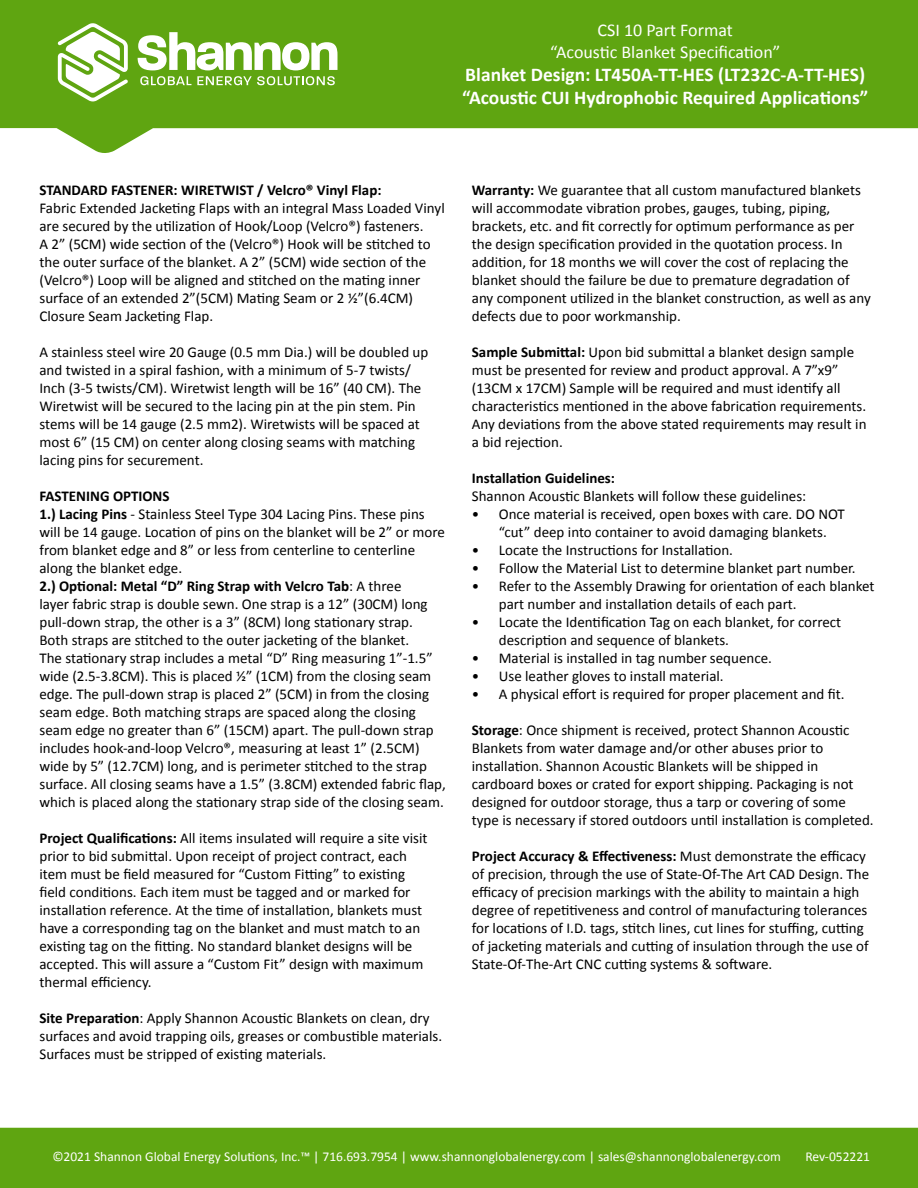
<style>
.page{position:relative;width:918px;height:1188px;background:#fff}
.page>*{position:absolute;margin:0;border:0;box-sizing:border-box;transform-origin:0 0}
.t1{font:700 19.5px/23.4px "Calibri";color:#fff}
.t2{font:18px/21.6px "Calibri";color:#fff;text-align:center}
.t3{font:15px/18px "Calibri";color:#000}
.t4{font:700 15px "Calibri";color:#000}
.t5{font:13.5px "Calibri";color:#fff}
.s1{font-weight:700}
</style>
<div class="page">
<div style="left:0;top:0;width:918px;height:33px;background:#5fa511"></div>
<svg style="left:0;top:33px;width:918px;height:120px;fill:#5fa511"></svg>
<svg style="left:138px;top:32px;width:200px;height:38px"></svg>
<svg style="left:140px;top:76px;width:51px;height:9px"></svg>
<svg style="left:197px;top:76px;width:138px;height:9px"></svg>
<svg style="left:58px;top:23px;width:70px;height:78px"></svg>
<div style="left:0;top:1128px;width:918px;height:60px;background:#5fa511"></div>
<p class="t2" style="left:550px;top:19px;width:232px">CSI 10 Part Format<br>“Acoustic Blanket Specification”</p>
<h1 class="t1" style="left:462px;top:62px;width:408px">Blanket Design: LT450A-TT-HES (LT232C-A-TT-HES) “Acoustic CUI Hydrophobic Required Applications”</h1>
<p class="t4" style="left:39px;top:180px;width:344px">STANDARD FASTENER: WIRETWIST / Velcro® Vinyl Flap:</p>
<p class="t3" style="left:39px;top:199px;width:407px">Fabric Extended Jacketing Flaps with an integral Mass Loaded Vinyl are secured by the utilization of Hook/Loop (Velcro®) fasteners.<br>A 2” (5CM) wide section of the (Velcro®) Hook will be stitched to the outer surface of the blanket. A 2” (5CM) wide section of the (Velcro®) Loop will be aligned and stitched on the mating inner surface of an extended 2”(5CM) Mating Seam or 2 ½”(6.4CM)<br>Closure Seam Jacketing Flap.</p>
<p class="t3" style="left:39px;top:343px;width:390px">A stainless steel wire 20 Gauge (0.5 mm Dia.) will be doubled up and twisted in a spiral fashion, with a minimum of 5-7 twists/ Inch (3-5 twists/CM). Wiretwist length will be 16” (40 CM). The Wiretwist will be secured to the lacing pin at the pin stem. Pin stems will be 14 gauge (2.5 mm2). Wiretwists will be spaced at most 6” (15 CM) on center along closing seams with matching lacing pins for securement.</p>
<p class="t3" style="left:39px;top:487px;width:408px"><span class="s1">FASTENING OPTIONS<br>1.) Lacing Pins</span> - Stainless Steel Type 304 Lacing Pins. These pins will be 14 gauge. Location of pins on the blanket will be 2” or more from blanket edge and 8” or less from centerline to centerline along the blanket edge.<br><span class="s1">2.) Optional: Metal “D” Ring Strap with Velcro Tab</span>: A three<br>layer fabric strap is double sewn. One strap is a 12” (30CM) long pull-down strap, the other is a 3” (8CM) long stationary strap.<br>Both straps are stitched to the outer jacketing of the blanket.<br>The stationary strap includes a metal “D” Ring measuring 1”-1.5” wide (2.5-3.8CM). This is placed ½” (1CM) from the closing seam edge. The pull-down strap is placed 2” (5CM) in from the closing seam edge. Both matching straps are spaced along the closing seam edge no greater than 6” (15CM) apart. The pull-down strap includes hook-and-loop Velcro®, measuring at least 1” (2.5CM) wide by 5” (12.7CM) long, and is perimeter stitched to the strap surface. All closing seams have a 1.5” (3.8CM) extended fabric flap, which is placed along the stationary strap side of the closing seam.</p>
<p class="t3" style="left:39px;top:829px;width:390px"><span class="s1">Project Qualifications:</span> All items insulated will require a site visit prior to bid submittal. Upon receipt of project contract, each item must be field measured for “Custom Fitting” to existing field conditions. Each item must be tagged and or marked for installation reference. At the time of installation, blankets must have a corresponding tag on the blanket and must match to an existing tag on the fitting. No standard blanket designs will be accepted. This will assure a “Custom Fit” design with maximum thermal efficiency.</p>
<p class="t3" style="left:39px;top:1009px;width:404px"><span class="s1">Site Preparation</span>: Apply Shannon Acoustic Blankets on clean, dry surfaces and avoid trapping oils, greases or combustible materials.<br>Surfaces must be stripped of existing materials.</p>
<p class="t3" style="left:472px;top:180px;width:401px"><span class="s1">Warranty:</span> We guarantee that all custom manufactured blankets will accommodate vibration probes, gauges, tubing, piping, brackets, etc. and fit correctly for optimum performance as per the design specification provided in the quotation process. In addition, for 18 months we will cover the cost of replacing the blanket should the failure be due to premature degradation of any component utilized in the blanket construction, as well as any defects due to poor workmanship.</p>
<p class="t3" style="left:472px;top:342px;width:396px"><span class="s1">Sample Submittal:</span> Upon bid submittal a blanket design sample must be presented for review and product approval. A 7”x9” (13CM x 17CM) Sample will be required and must identify all characteristics mentioned in the above fabrication requirements.<br>Any deviations from the above stated requirements may result in a bid rejection.</p>
<p class="t4" style="left:472px;top:467px;width:145px">Installation Guidelines:</p>
<p class="t3" style="left:472px;top:486px;width:336px">Shannon Acoustic Blankets will follow these guidelines:</p>
<p class="t3" style="left:472px;top:504px;width:375px;text-align:center">• Once material is received, open boxes with care. DO NOT “cut” deep into container to avoid damaging blankets.</p>
<p class="t3" style="left:472px;top:540px;width:263px">• Locate the Instructions for Installation.</p>
<p class="t3" style="left:472px;top:558px;width:385px">• Follow the Material List to determine blanket part number.</p>
<p class="t3" style="left:499px;top:576px;width:377px;text-indent:-27px">• Refer to the Assembly Drawing for orientation of each blanket part number and installation details of each part.</p>
<p class="t3" style="left:499px;top:612px;width:344px;text-indent:-27px">• Locate the Identification Tag on each blanket, for correct description and sequence of blankets.</p>
<p class="t3" style="left:472px;top:648px;width:302px">• Material is installed in tag number sequence.</p>
<p class="t3" style="left:472px;top:666px;width:253px">• Use leather gloves to install material.</p>
<p class="t3" style="left:472px;top:684px;width:374px">• A physical effort is required for proper placement and fit.</p>
<p class="t3" style="left:472px;top:720px;width:403px"><span class="s1">Storage</span>: Once shipment is received, protect Shannon Acoustic Blankets from water damage and/or other abuses prior to installation. Shannon Acoustic Blankets will be shipped in cardboard boxes or crated for export shipping. Packaging is not designed for outdoor storage, thus a tarp or covering of some type is necessary if stored outdoors until installation is completed.</p>
<p class="t3" style="left:472px;top:846px;width:399px"><span class="s1">Project Accuracy &amp; Effectiveness:</span> Must demonstrate the efficacy of precision, through the use of State-Of-The Art CAD Design. The efficacy of precision markings with the ability to maintain a high degree of repetitiveness and control of manufacturing tolerances for locations of I.D. tags, stitch lines, cut lines for stuffing, cutting of jacketing materials and cutting of insulation through the use of State-Of-The-Art CNC cutting systems &amp; software.</p>
<p class="t5" style="left:52px;top:1147px;width:730px">©2021 Shannon Global Energy Solutions, Inc.™ | 716.693.7954 | www.shannonglobalenergy.com | sales@shannonglobalenergy.com</p>
<p class="t5" style="left:805px;top:1147px;width:66px">Rev-052221</p>
</div>
